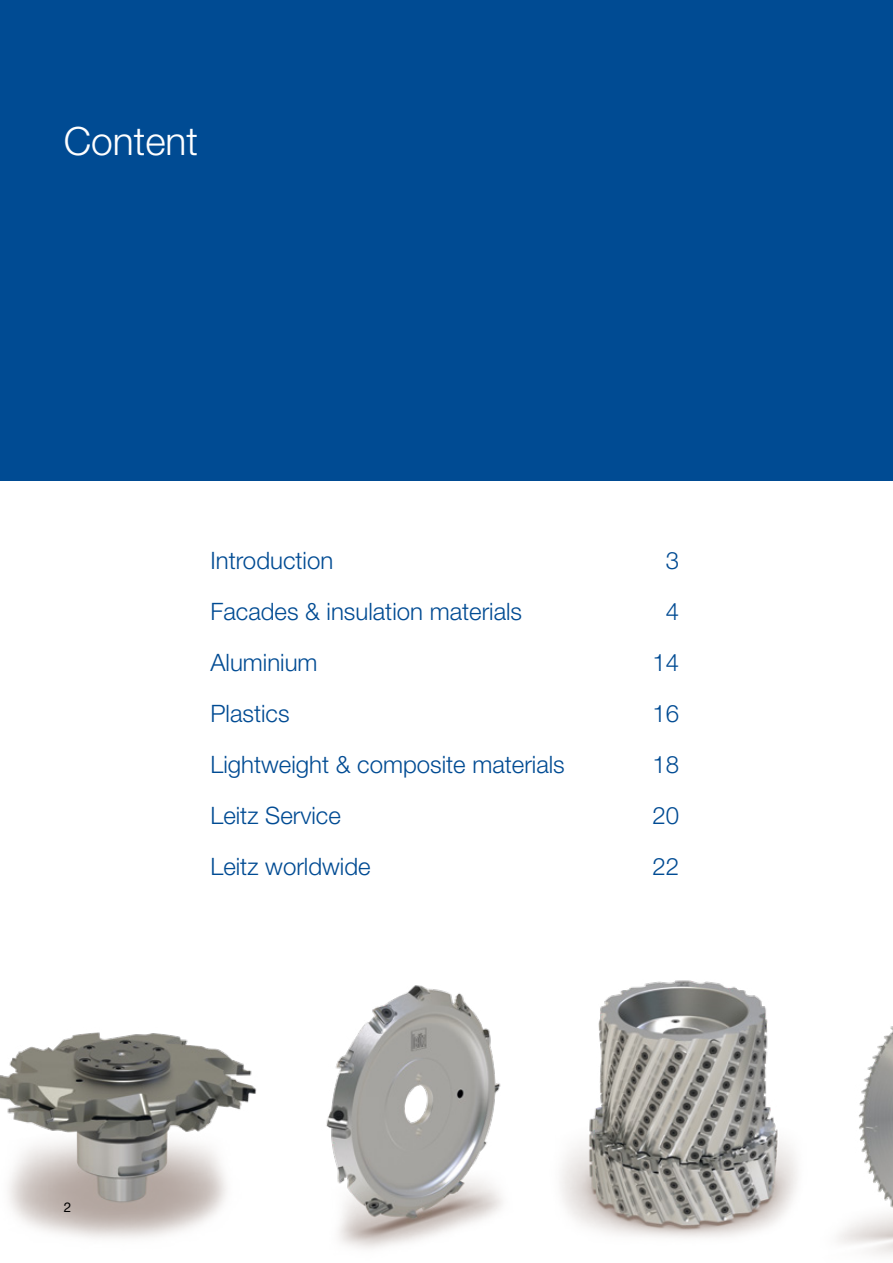
<style>
.page{position:relative;width:893px;height:1263px;background:#fff}
.page>*{position:absolute;margin:0;border:0;box-sizing:border-box;transform-origin:0 0}
.t1{font:300 39px "Helvetica Neue LT Pro";color:#fff}
.t2{font:300 24px "Helvetica Neue LT Pro";color:#004b93}
.t3{font:13.5px "Helvetica Neue LT Pro";color:#000}
</style>
<div class="page">
<div style="left:0;top:0;width:893px;height:480px;background:#004b93"></div>
<img style="left:0;top:1032px;width:251px;height:207px">
<img style="left:251px;top:985px;width:252px;height:264px">
<img style="left:560px;top:980px;width:225px;height:258px">
<img style="left:785px;top:1026px;width:108px;height:229px">
<h1 class="t1" style="left:64px;top:118px;width:136px">Content</h1>
<p class="t3" style="left:64px;top:1199px;width:9px">2</p>
<p class="t2" style="left:211px;top:545px;width:124px">Introduction</p>
<p class="t2" style="left:666px;top:545px;width:15px">3</p>
<p class="t2" style="left:211px;top:596px;width:313px">Facades &amp; insulation materials</p>
<p class="t2" style="left:666px;top:596px;width:15px">4</p>
<p class="t2" style="left:211px;top:648px;width:109px">Aluminium</p>
<p class="t2" style="left:653px;top:648px;width:28px">14</p>
<p class="t2" style="left:211px;top:699px;width:81px">Plastics</p>
<p class="t2" style="left:653px;top:699px;width:28px">16</p>
<p class="t2" style="left:211px;top:750px;width:356px">Lightweight &amp; composite materials</p>
<p class="t2" style="left:653px;top:750px;width:28px">18</p>
<p class="t2" style="left:211px;top:801px;width:132px">Leitz Service</p>
<p class="t2" style="left:653px;top:801px;width:28px">20</p>
<p class="t2" style="left:211px;top:852px;width:162px">Leitz worldwide</p>
<p class="t2" style="left:653px;top:852px;width:28px">22</p>
</div>
